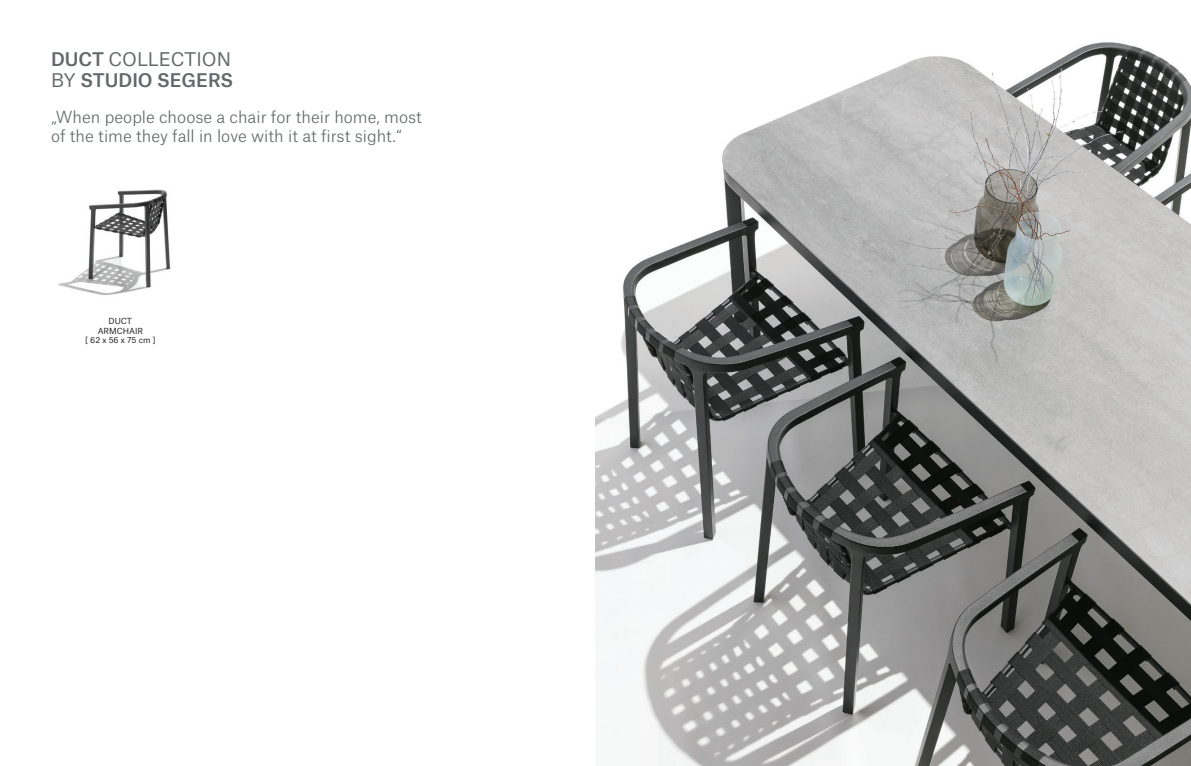
<style>
.page{position:relative;width:1191px;height:766px;background:#fff}
.page>*{position:absolute;margin:0;border:0;box-sizing:border-box;transform-origin:0 0}
.t1{font:500 18px/21.6px "Atlas Grotesk";color:#636969}
.t2{font:300 16px/19.2px "Atlas Grotesk";color:#636969}
.t3{font:8px/9.6px "Atlas Grotesk";color:#231f20;text-align:center}
.s1{font-weight:400}
</style>
<div class="page">
<img style="left:595px;top:42px;width:596px;height:723px">
<img style="left:58px;top:189px;width:113px;height:107px">
<p class="t1" style="left:51px;top:46px;width:184px">DUCT <span class="s1">COLLECTION<br>BY</span> STUDIO SEGERS</p>
<p class="t2" style="left:51px;top:106px;width:372px">„When people choose a chair for their home, most of the time they fall in love with it at first sight.“</p>
<p class="t3" style="left:85px;top:315px;width:75px">DUCT<br>ARMCHAIR<br>[ 62 x 56 x 75 cm ]</p>
</div>
